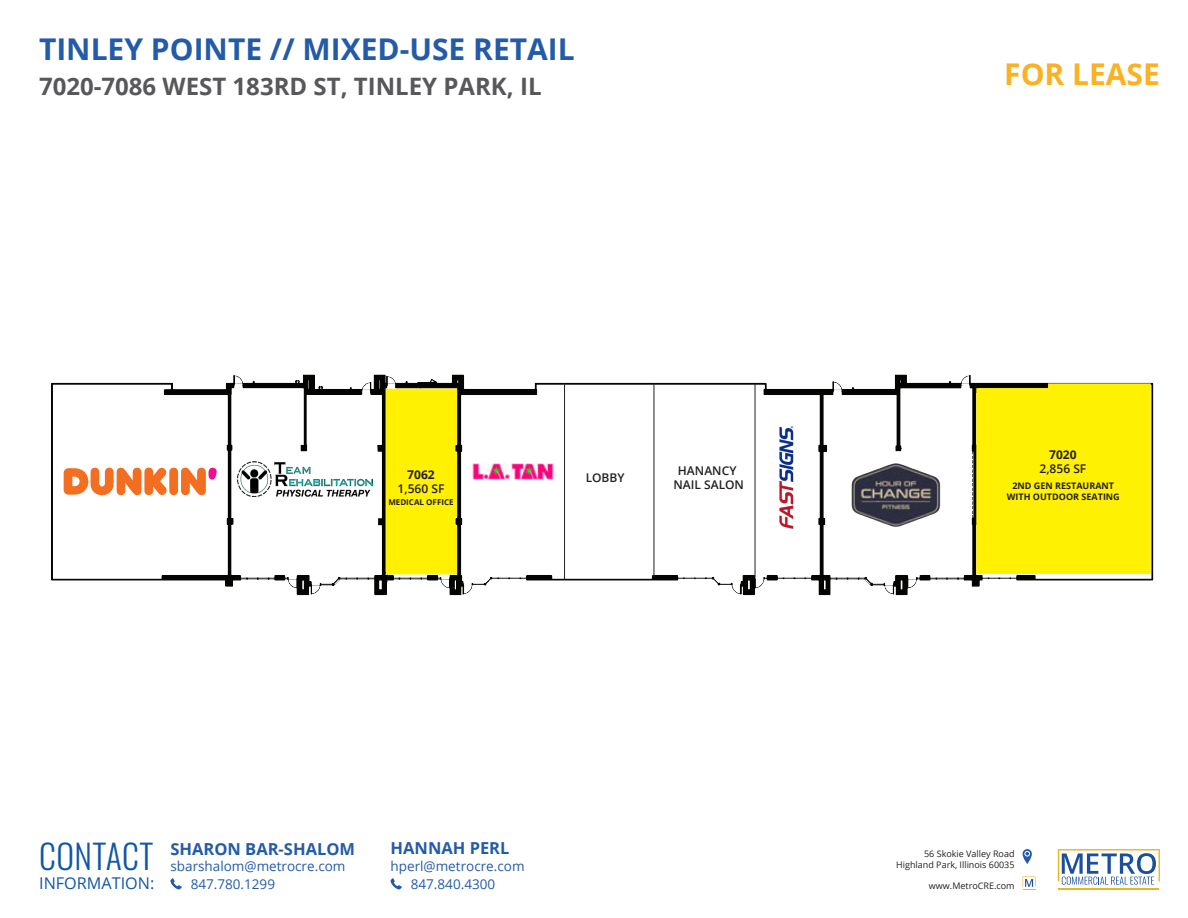
<style>
.page{position:relative;width:1188px;height:918px;background:#fff}
.page>*{position:absolute;margin:0;border:0;box-sizing:border-box;transform-origin:0 0}
.t1{font:300 33.75px "Oswald";letter-spacing:.01em;color:#1057a4}
.t2{font:700 30px "Open Sans";color:#245ba8}
.t3{font:700 30px "Open Sans";color:#fcb122}
.t4{font:700 24px "Open Sans";color:#58585b}
.t5{font:700 16.5px "Open Sans";color:#245ba8}
.t6{font:16.2px "Open Sans";color:#1057a4}
.t7{font:13.5px/18px "Open Sans";color:#245ba8}
.t8{font:600 12px/14.4px "Open Sans";color:#231f20;text-align:center}
.t9{font:9px/10.8px "Open Sans";color:#231f20;text-align:right}
.t10{font:700 9px/10.8px "Open Sans";color:#231f20;text-align:center}
.t11{font:700 7.95px "Open Sans";color:#231f20}
.s1{font-weight:700}
</style>
<div class="page">
<svg style="left:170px;top:878px;width:12px;height:11px"></svg>
<svg style="left:391px;top:878px;width:11px;height:11px"></svg>
<svg style="left:1023px;top:849px;width:9px;height:15px"></svg>
<svg style="left:1023px;top:876px;width:13px;height:14px"></svg>
<hr style="left:1059px;top:888px;width:100px;height:1px;background:#ebb522">
<svg style="left:1058px;top:849px;width:102px;height:36px"></svg>
<img style="left:51px;top:374px;width:1103px;height:222px">
<div style="left:976px;top:383px;width:175px;height:191px;background:#fff101"></div>
<div style="left:845px;top:462px;width:115px;height:46px;background:#fff"></div>
<img style="left:839px;top:446px;width:116px;height:117px">
<svg style="left:232px;top:388px;width:225px;height:187px"></svg>
<div style="left:415px;top:362px;width:12px;height:19px;background:#fff"></div>
<img style="left:469px;top:445px;width:87px;height:53px">
<hr style="left:564px;top:383px;width:1px;height:197px;background:#231f20">
<hr style="left:653px;top:383px;width:1px;height:194px;background:#231f20">
<hr style="left:755px;top:383px;width:1px;height:194px;background:#231f20">
<img style="left:778px;top:426px;width:16px;height:105px">
<img style="left:237px;top:462px;width:136px;height:34px">
<svg style="left:64px;top:467px;width:153px;height:29px"></svg>
<p class="t2" style="left:39px;top:28px;width:537px">TINLEY POINTE // MIXED-USE RETAIL</p>
<p class="t4" style="left:39px;top:69px;width:504px">7020-7086 WEST 183RD ST, TINLEY PARK, IL</p>
<p class="t8" style="left:398px;top:467px;width:48px"><span class="s1">7062<br></span>1,560 SF</p>
<p class="t11" style="left:388px;top:497px;width:67px">MEDICAL OFFICE</p>
<p class="t8" style="left:586px;top:470px;width:40px">LOBBY</p>
<p class="t8" style="left:673px;top:463px;width:72px">HANANCY<br>NAIL SALON</p>
<h1 class="t1" style="left:39px;top:826px;width:116px">CONTACT</h1>
<p class="t6" style="left:39px;top:872px;width:117px">INFORMATION:</p>
<p class="t5" style="left:170px;top:838px;width:186px">SHARON BAR-SHALOM</p>
<p class="t7" style="left:191px;top:857px;width:156px;text-indent:-20px">sbarshalom@metrocre.com<br>847.780.1299</p>
<p class="t5" style="left:391px;top:837px;width:120px">HANNAH PERL</p>
<p class="t7" style="left:411px;top:856px;width:115px;text-indent:-20px">hperl@metrocre.com<br>847.840.4300</p>
<p class="t3" style="left:1004px;top:53px;width:157px">FOR LEASE</p>
<p class="t8" style="left:1040px;top:447px;width:48px"><span class="s1">7020<br></span>2,856 SF</p>
<p class="t10" style="left:1007px;top:480px;width:115px">2ND GEN RESTAURANT<br>WITH OUTDOOR SEATING</p>
<p class="t9" style="left:896px;top:848px;width:120px">56 Skokie Valley Road<br>Highland Park, Illinois 60035</p>
<p class="t9" style="left:929px;top:881px;width:87px">www.MetroCRE.com</p>
</div>
